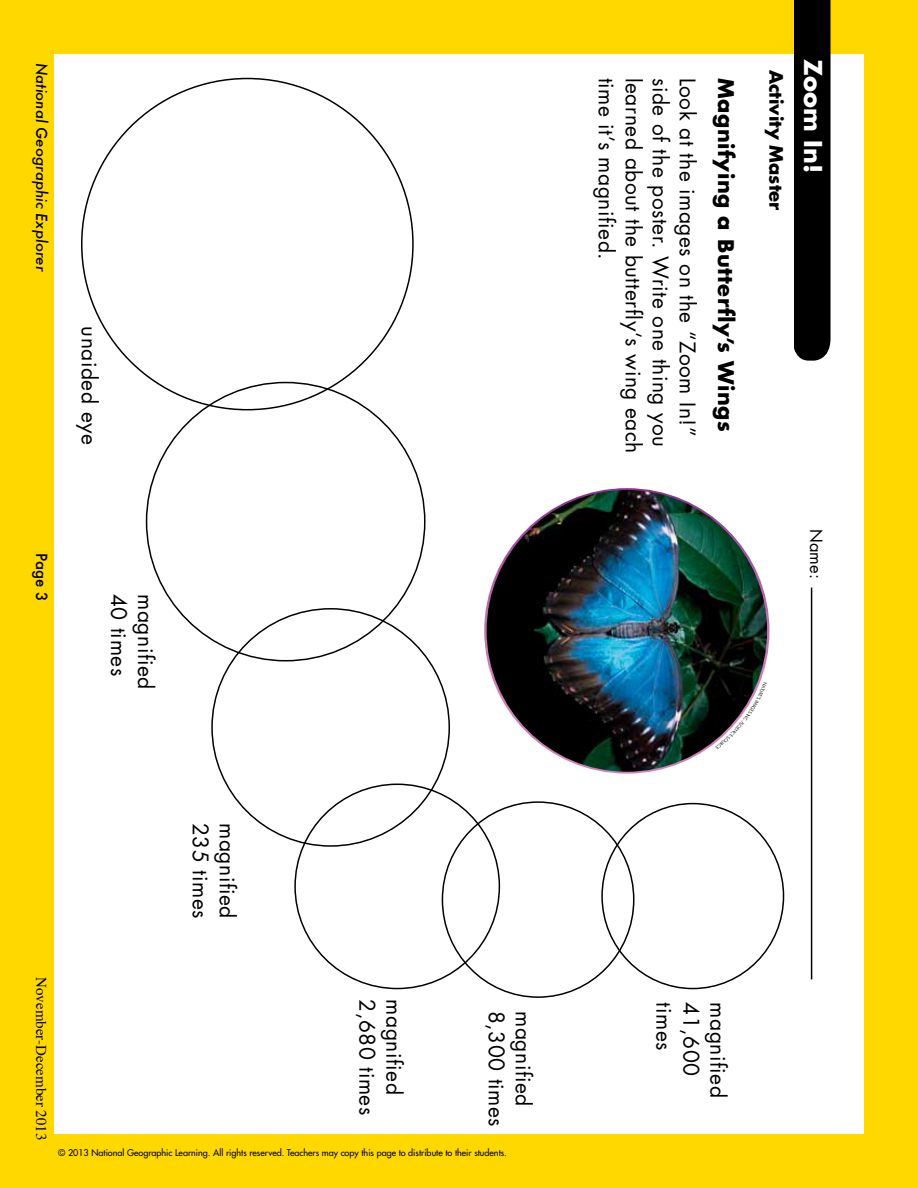
<style>
.page{position:relative;width:918px;height:1188px;background:#ffd800}
.page>*{position:absolute;margin:0;border:0;box-sizing:border-box;transform-origin:0 0}
.t1{font:700 24px "Futura Std";color:#fff}
.t2{font:21px "Futura";letter-spacing:.025em;color:#000}
.t3{font:700 21px "Futura";letter-spacing:.025em;color:#000}
.t4{font:700 18px "Futura Std";color:#000}
.t5{font:16.5px "Futura Std";color:#000}
.t6{font:italic 500 15px "Futura";color:#000}
.t7{font:15px "Times";color:#000}
.t8{font:500 15px "Futura";color:#000}
.t9{font:500 9px "Futura Std";color:#000}
</style>
<div class="page">
<div style="left:54px;top:54px;width:810px;height:1080px;background:#fff"></div>
<div style="left:794px;top:0;width:37px;height:361px;background:#000"></div>
<hr style="left:811px;top:588px;width:1px;height:391px;background:#000">
<img style="left:492px;top:489px;width:276px;height:284px">
<svg style="left:715px;top:681px;width:53px;height:68px"></svg>
<p class="t6" style="left:52px;top:63px;width:211px;rotate:90deg">National Geographic Explorer</p>
<p class="t2" style="left:104px;top:326px;width:120px;rotate:90deg">unaided eye</p>
<p class="t8" style="left:52px;top:553px;width:49px;rotate:90deg">Page 3</p>
<p class="t2" style="left:133px;top:594px;width:83px;rotate:90deg">40 times</p>
<p class="t2" style="left:160px;top:594px;width:97px;rotate:90deg">magnified</p>
<p class="t2" style="left:621px;top:78px;width:184px;rotate:90deg">time it’s magnified.</p>
<p class="t2" style="left:648px;top:78px;width:377px;rotate:90deg">learned about the butterfly‘s wing each</p>
<p class="t2" style="left:675px;top:78px;width:371px;rotate:90deg">side of the poster. Write one thing you</p>
<p class="t2" style="left:702px;top:78px;width:360px;rotate:90deg">Look at the images on the “Zoom In!”</p>
<p class="t3" style="left:741px;top:78px;width:355px;rotate:90deg">Magnifying a Butterfly’s Wings</p>
<p class="t4" style="left:788px;top:70px;width:142px;rotate:90deg">Activity Master</p>
<p class="t1" style="left:829px;top:59px;width:115px;rotate:90deg">Zoom In!</p>
<p class="t5" style="left:827px;top:529px;width:51px;rotate:90deg">Name:</p>
<p class="t2" style="left:215px;top:823px;width:97px;rotate:90deg">235 times</p>
<p class="t2" style="left:242px;top:823px;width:97px;rotate:90deg">magnified</p>
<p class="t7" style="left:51px;top:977px;width:165px;rotate:90deg">November-December 2013</p>
<p class="t2" style="left:382px;top:999px;width:117px;rotate:90deg">2,680 times</p>
<p class="t2" style="left:409px;top:999px;width:97px;rotate:90deg">magnified</p>
<p class="t2" style="left:511px;top:1011px;width:117px;rotate:90deg">8,300 times</p>
<p class="t2" style="left:538px;top:1011px;width:97px;rotate:90deg">magnified</p>
<p class="t2" style="left:679px;top:1002px;width:50px;rotate:90deg">times</p>
<p class="t2" style="left:706px;top:1002px;width:75px;rotate:90deg">41,600</p>
<p class="t2" style="left:733px;top:1002px;width:97px;rotate:90deg">magnified</p>
<p class="t9" style="left:58px;top:1147px;width:450px">© 2013 National Geographic Learning. All rights reserved. Teachers may copy this page to distribute to their students.</p>
</div>
